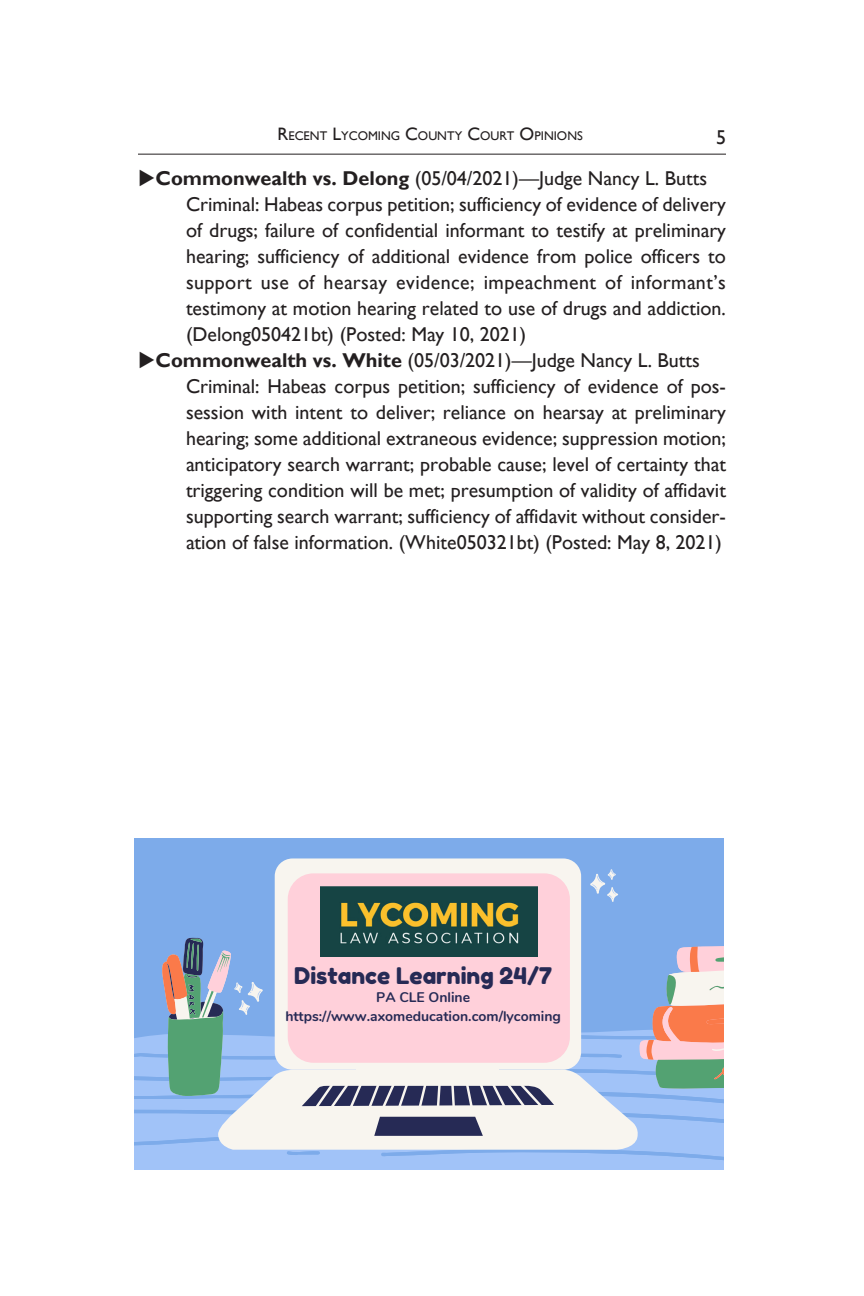
<style>
.page{position:relative;width:864px;height:1296px;background:#fff}
.page>*{position:absolute;margin:0;border:0;box-sizing:border-box;transform-origin:0 0}
.t1{font:23px "Fredoka One";color:#262a55}
.Summaries{font:20px/26px "Gill Sans";color:#231f20}
.t2{font:700 14px/19.4px "Nunito";color:#262a55;text-align:center}
.t3{font:12.6px "Gill Sans";color:#231f20}
.s1{font-size:18px}
.s2{font-weight:700}
</style>
<div class="page">
<hr style="left:138px;top:154px;width:588px;height:1px;background:#231f20">
<div style="left:134px;top:838px;width:590px;height:332px;background:#7dabea"></div>
<svg style="left:134px;top:1034px;width:590px;height:136px;background:#9cc0f6"></svg>
<div style="left:275px;top:858px;width:306px;height:212px;background:#f8f5ef;border-radius:18px"></div>
<svg style="left:162px;top:869px;width:562px;height:281px"></svg>
<img style="left:320px;top:886px;width:218px;height:70px">
<p class="t3" style="left:278px;top:128px;width:307px"><span class="s1">R</span>ECENT <span class="s1">L</span>YCOMING <span class="s1">C</span>OUNTY <span class="s1">C</span>OURT <span class="s1">O</span>PINIONS</p>
<p class="Summaries" style="left:716px;top:124px;width:11px">5</p>
<p class="Summaries" style="left:186px;top:165px;width:542px;text-indent:-48px">◆<span class="s2">Commonwealth vs. Delong</span> (05/04/2021)—Judge Nancy L. Butts Criminal: Habeas corpus petition; sufficiency of evidence of delivery of drugs; failure of confidential informant to testify at preliminary hearing; sufficiency of additional evidence from police officers to support use of hearsay evidence; impeachment of informant’s testimony at motion hearing related to use of drugs and addiction. (Delong050421bt) (Posted: May 10, 2021)</p>
<p class="Summaries" style="left:186px;top:347px;width:542px;text-indent:-48px">◆<span class="s2">Commonwealth vs. White</span> (05/03/2021)—Judge Nancy L. Butts Criminal: Habeas corpus petition; sufficiency of evidence of pos&shy;session with intent to deliver; reliance on hearsay at preliminary hearing; some additional extraneous evidence; suppression motion; anticipatory search warrant; probable cause; level of certainty that triggering condition will be met; presumption of validity of affidavit supporting search warrant; sufficiency of affidavit without consider&shy;ation of false information. (White050321bt) (Posted: May 8, 2021)</p>
<p class="t1" style="left:294px;top:962px;width:259px">Distance Learning 24/7</p>
<p class="t2" style="left:285px;top:987px;width:277px">PA CLE Online https://www.axomeducation.com/lycoming</p>
</div>
